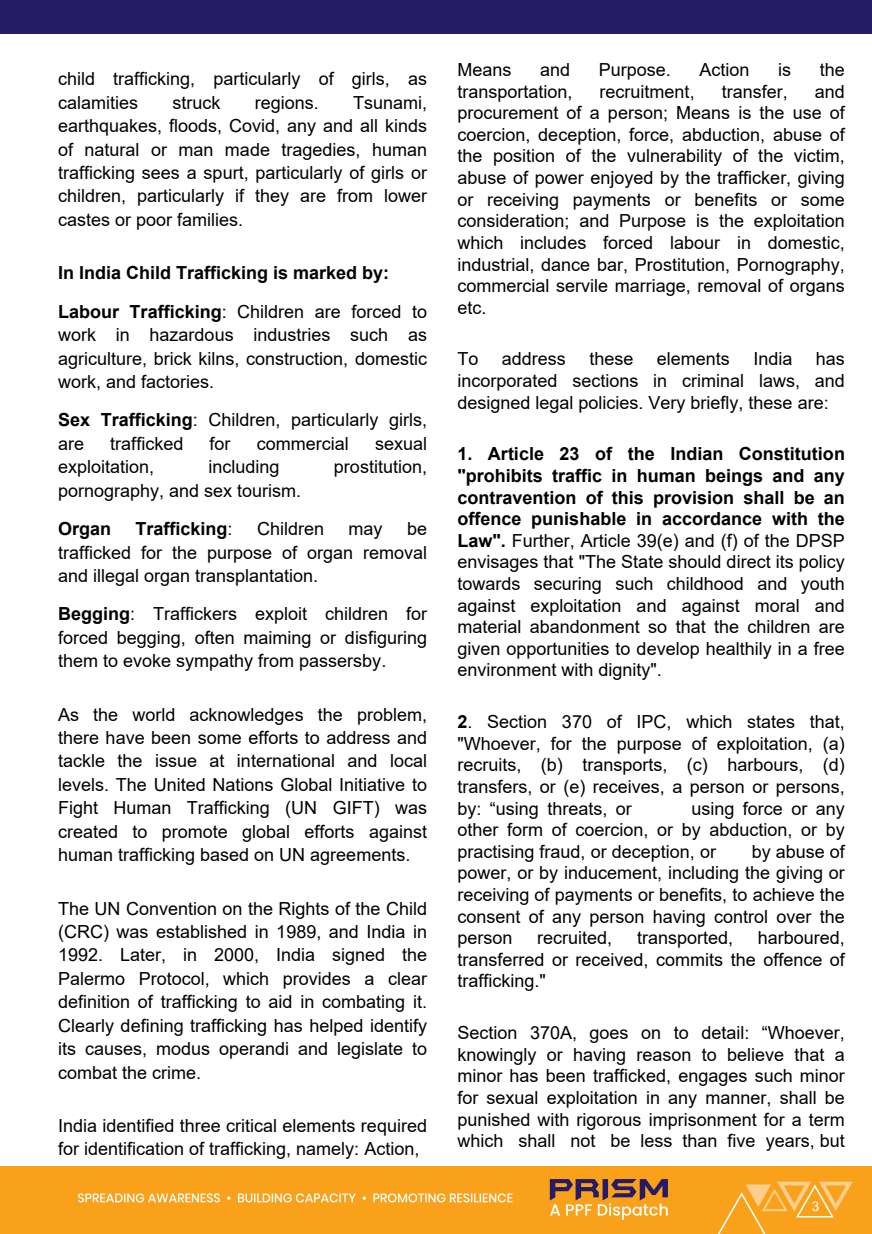
<style>
.page{position:relative;width:872px;height:1234px;background:#fff}
.page>*{position:absolute;margin:0;border:0;box-sizing:border-box;transform-origin:0 0}
.t1{font:18px/21.6px "Arial";color:#000;text-align:justify}
.t2{font:700 18px/38.4px "Arial";color:#000}
.t3{font:13.5px "Arial";color:#fff}
.s1{font-weight:400}
.s2{font-weight:700}
</style>
<div class="page">
<div style="left:0;top:0;width:872px;height:34px;background:#251c65"></div>
<div style="left:0;top:1165px;width:872px;height:68px;background:#f9a11b"></div>
<svg style="left:550px;top:1179px;width:303px;height:54px"></svg>
<svg style="left:78px;top:1193px;width:434px;height:8px"></svg>
<p class="t1" style="left:58px;top:67px;width:370px;line-height:23.4px">child trafficking, particularly of girls, as calamities</p>
<p class="t1" style="left:58px;top:91px;width:370px;line-height:23.4px;text-indent:295px">Tsunami, earthquakes, floods, Covid, any and all kinds of natural or man made tragedies, human trafficking sees a spurt, particularly of girls or children, particularly if they are from lower castes or poor families.</p>
<p class="t2" style="left:58px;top:254px;width:370px">In India Child Trafficking is marked by:<br>Labour Trafficking<span class="s1">: Children are forced to</span></p>
<p class="t1" style="left:58px;top:323px;width:370px;line-height:23.4px">work in hazardous industries such as agriculture, brick kilns, construction, domestic work, and factories.</p>
<p class="t1" style="left:58px;top:408px;width:370px;line-height:23.4px"><span class="s2">Sex Trafficking</span>: Children, particularly girls, are</p>
<p class="t1" style="left:172px;top:91px;width:50px">struck</p>
<p class="t1" style="left:255px;top:91px;width:66px">regions.</p>
<p class="t1" style="left:110px;top:432px;width:75px">trafficked</p>
<p class="t1" style="left:209px;top:432px;width:23px">for</p>
<p class="t1" style="left:257px;top:432px;width:93px">commercial</p>
<p class="t1" style="left:375px;top:432px;width:54px">sexual</p>
<p class="t1" style="left:58px;top:456px;width:98px">exploitation,</p>
<p class="t1" style="left:208px;top:456px;width:73px">including</p>
<p class="t1" style="left:334px;top:456px;width:95px">prostitution,</p>
<p class="t1" style="left:58px;top:479px;width:245px">pornography, and sex tourism.</p>
<p class="t2" style="left:58px;top:509px;width:55px">Organ</p>
<p class="t2" style="left:136px;top:509px;width:99px">Trafficking<span class="s1">:</span></p>
<p class="t1" style="left:257px;top:517px;width:69px">Children</p>
<p class="t1" style="left:348px;top:517px;width:36px">may</p>
<p class="t1" style="left:58px;top:517px;width:370px;line-height:23.4px;text-indent:349px">be trafficked for the purpose of organ removal and illegal organ transplantation.</p>
<p class="t1" style="left:58px;top:602px;width:370px;line-height:23.4px"><span class="s2">Begging</span>: Traffickers exploit children for forced begging, often maiming or disfiguring them to evoke sympathy from passersby.</p>
<p class="t1" style="left:58px;top:702px;width:370px;line-height:23.4px">As the world acknowledges the problem, there have been some efforts to address and tackle the issue at international and local levels. The United Nations Global Initiative to Fight Human Trafficking (UN GIFT) was created to promote global efforts against human trafficking based on UN agreements.</p>
<p class="t1" style="left:58px;top:896px;width:370px;line-height:23.4px">The UN Convention on the Rights of the Child (CRC) was established in 1989, and India in 1992. Later, in 2000, India signed the Palermo Protocol, which provides a clear definition of trafficking to aid in combating it.<br>Clearly defining trafficking has helped identify its causes, modus operandi and legislate to combat the crime.</p>
<p class="t1" style="left:58px;top:1113px;width:370px;line-height:23.4px">India identified three critical elements required for identification of trafficking, namely: Action,</p>
<p class="t1" style="left:457px;top:59px;width:56px">Means</p>
<p class="t1" style="left:540px;top:59px;width:32px">and</p>
<p class="t1" style="left:599px;top:59px;width:74px">Purpose.</p>
<p class="t1" style="left:699px;top:59px;width:52px">Action</p>
<p class="t1" style="left:778px;top:59px;width:14px">is</p>
<p class="t1" style="left:820px;top:59px;width:27px">the</p>
<p class="t1" style="left:457px;top:80px;width:117px">transportation,</p>
<p class="t1" style="left:599px;top:80px;width:97px">recruitment,</p>
<p class="t1" style="left:722px;top:80px;width:68px">transfer,</p>
<p class="t1" style="left:457px;top:80px;width:389px;text-indent:357px">and procurement of a person; Means is the use of coercion, deception, force, abduction, abuse of the position of the vulnerability of the victim, abuse of power enjoyed by the trafficker, giving or receiving payments or benefits or some consideration; and Purpose is the exploitation which includes forced labour in domestic, industrial, dance bar, Prostitution, Pornography, commercial servile marriage, removal of organs etc.</p>
<p class="t1" style="left:457px;top:348px;width:23px">To</p>
<p class="t1" style="left:502px;top:348px;width:66px">address</p>
<p class="t1" style="left:589px;top:348px;width:46px">these</p>
<p class="t1" style="left:657px;top:348px;width:75px">elements</p>
<p class="t1" style="left:753px;top:348px;width:41px">India</p>
<p class="t1" style="left:457px;top:348px;width:389px;text-indent:358px">has incorporated sections in criminal laws, and designed legal policies. Very briefly, these are:</p>
<p class="t1" style="left:457px;top:443px;width:389px"><span class="s2">1. Article 23 of the Indian Constitution "prohibits traffic in human beings and any contravention of this provision shall be an offence punishable in accordance with the Law".</span> Further, Article 39(e) and (f) of the DPSP envisages that "The State should direct its policy towards securing such childhood and youth against exploitation and against moral and material abandonment so that the children are given opportunities to develop healthily in a free environment with dignity".</p>
<p class="t1" style="left:457px;top:710px;width:389px"><span class="s2">2</span>. Section 370 of IPC, which states that, "Whoever, for the purpose of exploitation, (a) recruits, (b) transports, (c) harbours, (d) transfers, or (e) receives, a person or persons, by: “using threats, or</p>
<p class="t1" style="left:457px;top:797px;width:389px;text-indent:234px">using force or any other form of coercion, or by abduction, or by practising fraud, or deception, or</p>
<p class="t1" style="left:457px;top:840px;width:389px;text-indent:294px">by abuse of power, or by inducement, including the giving or receiving of payments or benefits, to achieve the consent of any person having control over the person</p>
<p class="t1" style="left:457px;top:926px;width:389px;text-indent:300px">harboured, transferred or received, commits the offence of trafficking."</p>
<p class="t1" style="left:457px;top:1021px;width:389px">Section 370A, goes on to detail: “Whoever, knowingly or having reason to believe that a minor has been trafficked, engages such minor for sexual exploitation in any manner, shall be punished with rigorous imprisonment for a term which shall not be less than five years, but</p>
<p class="t1" style="left:537px;top:926px;width:77px">recruited,</p>
<p class="t1" style="left:637px;top:926px;width:98px">transported,</p>
<p class="t3" style="left:811px;top:1200px;width:9px">3</p>
</div>
